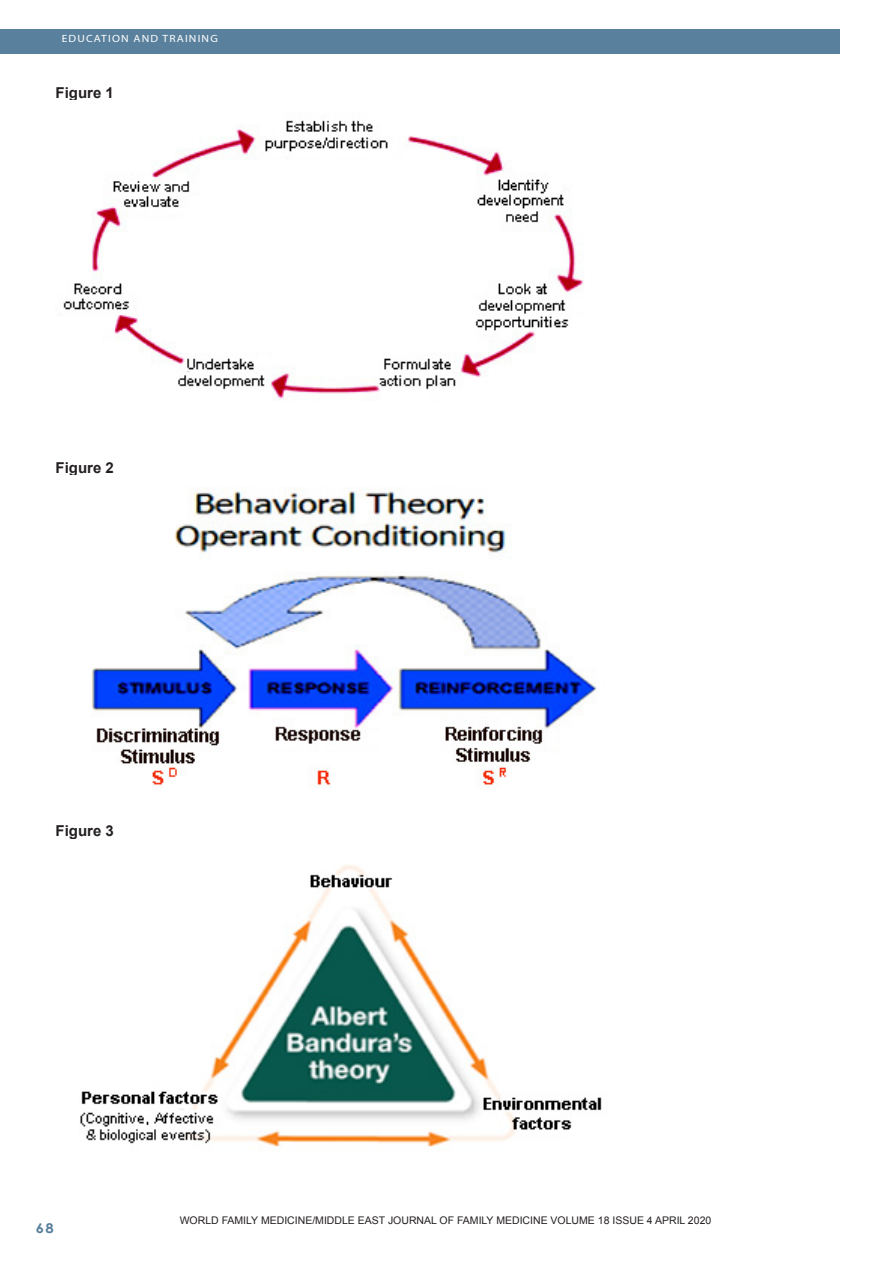
<style>
.page{position:relative;width:893px;height:1263px;background:#fff}
.page>*{position:absolute;margin:0;border:0;box-sizing:border-box;transform-origin:0 0}
.Footnote_Text{font:700 15px "Arial";color:#231f20}
.t1{font:700 13.5px "Century Gothic";color:#59809c;scale:1.1 1}
.Footnote_Text-2{font:10.5px "Arial";color:#231f20}
.t2{font:10.5px "Myriad";letter-spacing:.1em;color:#fff;scale:1.1 1}
</style>
<div class="page">
<div style="left:0;top:30px;width:840px;height:24px;background:#59809c"></div>
<img style="left:60px;top:120px;width:524px;height:279px">
<img style="left:91px;top:487px;width:506px;height:301px">
<img style="left:80px;top:864px;width:522px;height:283px">
<p class="t2" style="left:62px;top:34px;width:143px">EDUCATION AND TRAINING</p>
<p class="Footnote_Text" style="left:56px;top:83px;width:60px">Figure 1</p>
<p class="Footnote_Text" style="left:56px;top:458px;width:60px">Figure 2</p>
<p class="Footnote_Text" style="left:56px;top:821px;width:60px">Figure 3</p>
<p class="t1" style="left:36px;top:1217px;width:18px">68</p>
<p class="Footnote_Text-2" style="left:180px;top:1214px;width:533px">WORLD FAMILY MEDICINE/MIDDLE EAST JOURNAL OF FAMILY MEDICINE VOLUME 18 ISSUE 4 APRIL 2020</p>
</div>
